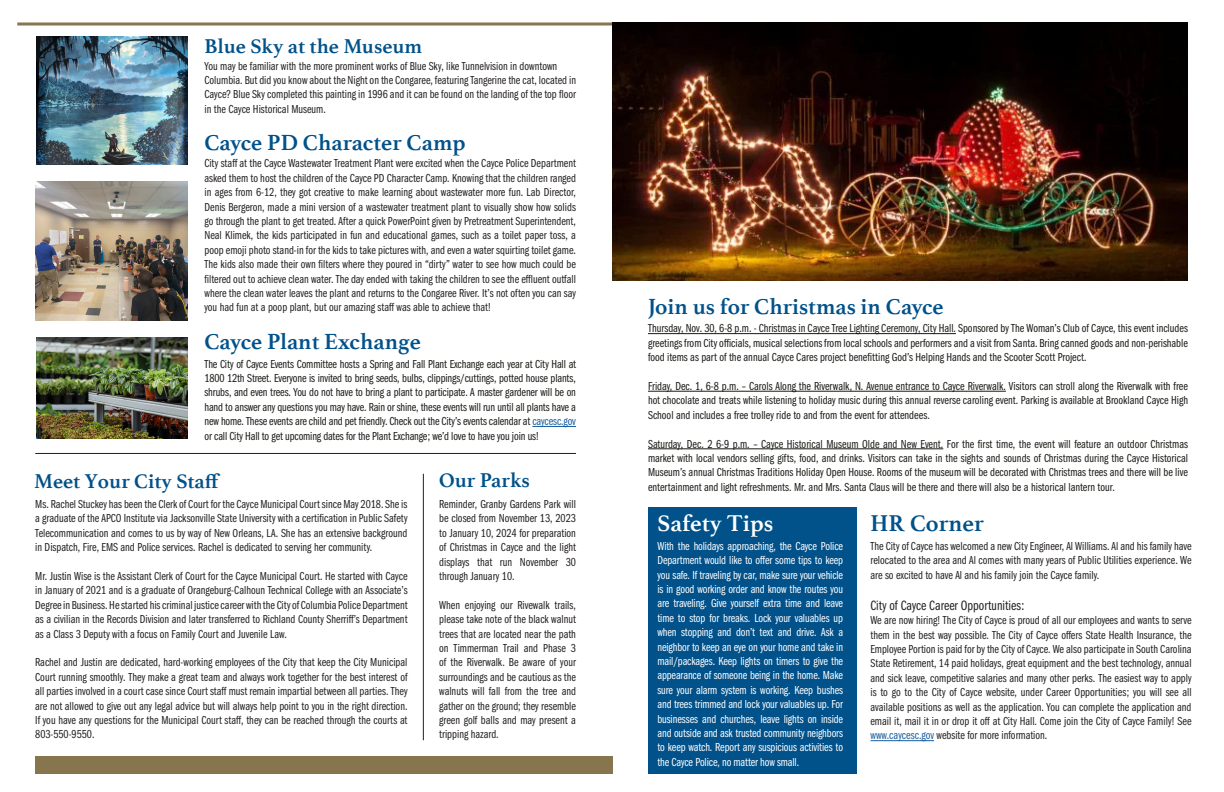
<style>
.page{position:relative;width:1224px;height:792px;background:#fff}
.page>*{position:absolute;margin:0;border:0;box-sizing:border-box;transform-origin:0 0}
.t1{font:700 24px "Athelas";color:#fff}
.t2{font:700 24px "Athelas";color:#01518a}
.t3{font:700 23px "Athelas";color:#01518a}
.t4{font:700 21px "Athelas";color:#01518a}
.t5{font:14px "Franklin Gothic URW Com Boo";color:#231f20}
.t6{font:12px/14.4px "Franklin Gothic URW Com Boo";color:#231f20;text-align:justify}
.t7{font:12px/14.4px "Franklin Gothic URW Com Boo";color:#181b15;text-align:justify}
.t8{font:12px/14.4px "Franklin Gothic URW Com Boo";letter-spacing:-.01em;color:#fff;text-align:justify}
.s1{color:#175d9e}
</style>
<div class="page">
<div style="left:648px;top:507px;width:208px;height:267px;background:#01518a"></div>
<hr style="left:648px;top:333px;width:308px;height:1px;background:#181b15">
<hr style="left:648px;top:391px;width:358px;height:1px;background:#181b15">
<hr style="left:648px;top:448px;width:295px;height:1px;background:#181b15">
<svg style="left:17px;top:22px;width:595px;height:4px"></svg>
<hr style="left:870px;top:740px;width:64px;height:1px;background:#175d9e">
<div style="left:35px;top:756px;width:577px;height:18px;background:#87754e"></div>
<hr style="left:35px;top:453px;width:541px;height:1px;background:#231f20">
<img style="left:612px;top:22px;width:576px;height:259px">
<hr style="left:532px;top:426px;width:44px;height:1px;background:#175d9e">
<img style="left:35px;top:182px;width:153px;height:138px">
<img style="left:36px;top:36px;width:152px;height:129px">
<img style="left:36px;top:337px;width:152px;height:101px">
<hr style="left:423px;top:474px;width:1px;height:266px;background:#231f20">
<p class="t4" style="left:204px;top:29px;width:219px">Blue Sky at the Museum</p>
<p class="t6" style="left:204px;top:58px;width:354px">You may be familiar with the more prominent works of Blue Sky, like Tunnelvision in downtown</p>
<p class="t6" style="left:204px;top:72px;width:373px">Columbia. But did you know about the Night on the Congaree, featuring Tangerine the cat, located in</p>
<p class="t6" style="left:204px;top:87px;width:373px">Cayce? Blue Sky completed this painting in 1996 and it can be found on the landing of the top floor in the Cayce Historical Museum.</p>
<p class="t3" style="left:204px;top:124px;width:263px">Cayce PD Character Camp</p>
<p class="t6" style="left:204px;top:156px;width:373px">City staff at the Cayce Wastewater Treatment Plant were excited when the Cayce Police Department asked them to host the children of the Cayce PD Character Camp. Knowing that the children ranged in ages from 6-12, they got creative to make learning about wastewater more fun. Lab Director, Denis Bergeron, made a mini version of a wastewater treatment plant to visually show how solids go through the plant to get treated. After a quick PowerPoint given by Pretreatment Superintendent, Neal Klimek, the kids participated in fun and educational games, such as a toilet paper toss, a poop emoji photo stand-in for the kids to take pictures with, and even a water squirting toilet game.<br>The kids also made their own filters where they poured in “dirty” water to see how much could be filtered out to achieve clean water. The day ended with taking the children to see the effluent outfall where the clean water leaves the plant and returns to the Congaree River. It’s not often you can say you had fun at a poop plant, but our amazing staff was able to achieve that!</p>
<p class="t3" style="left:204px;top:322px;width:218px">Cayce Plant Exchange</p>
<p class="t7" style="left:204px;top:356px;width:373px">The City of Cayce Events Committee hosts a Spring and Fall Plant Exchange each year at City Hall at 1800 12th Street. Everyone is invited to bring seeds, bulbs, clippings/cuttings, potted house plants, shrubs, and even trees. You do not have to bring a plant to participate. A master gardener will be on hand to answer any questions you may have. Rain or shine, these events will run until all plants have a new home. These events are child and pet friendly. Check out the City’s events calendar at <span class="s1">caycesc.gov </span>or call City Hall to get upcoming dates for the Plant Exchange; we’d love to have you join us!</p>
<p class="t4" style="left:34px;top:464px;width:188px">Meet Your City Staff</p>
<p class="t6" style="left:35px;top:496px;width:374px">Ms. Rachel Stuckey has been the Clerk of Court for the Cayce Municipal Court since May 2018. She is a graduate of the APCO Institute via Jacksonville State University with a certification in Public Safety Telecommunication and comes to us by way of New Orleans, LA. She has an extensive background in Dispatch, Fire, EMS and Police services. Rachel is dedicated to serving her community.</p>
<p class="t6" style="left:35px;top:568px;width:374px">Mr. Justin Wise is the Assistant Clerk of Court for the Cayce Municipal Court. He started with Cayce in January of 2021 and is a graduate of Orangeburg-Calhoun Technical College with an Associate’s Degree in Business. He started his criminal justice career with the City of Columbia Police Department as a civilian in the Records Division and later transferred to Richland County Sherriff’s Department as a Class 3 Deputy with a focus on Family Court and Juvenile Law.</p>
<p class="t6" style="left:35px;top:655px;width:374px">Rachel and Justin are dedicated, hard-working employees of the City that keep the City Municipal Court running smoothly. They make a great team and always work together for the best interest of all parties involved in a court case since Court staff must remain impartial between all parties. They are not allowed to give out any legal advice but will always help point to you in the right direction.<br>If you have any questions for the Municipal Court staff, they can be reached through the courts at 803-550-9550.</p>
<p class="t4" style="left:439px;top:463px;width:92px">Our Parks</p>
<p class="t6" style="left:439px;top:496px;width:138px">Reminder, Granby Gardens Park will be closed from November 13, 2023 to January 10, 2024 for preparation of Christmas in Cayce and the light displays that run November 30 through January 10.</p>
<p class="t6" style="left:439px;top:597px;width:138px">When enjoying our Rivewalk trails, please take note of the black walnut trees that are located near the path on Timmerman Trail and Phase 3 of the Riverwalk. Be aware of your surroundings and be cautious as the walnuts will fall from the tree and gather on the ground; they resemble green golf balls and may present a tripping hazard.</p>
<p class="t3" style="left:648px;top:288px;width:297px">Join us for Christmas in Cayce</p>
<p class="t7" style="left:648px;top:321px;width:542px">Thursday, Nov. 30, 6-8 p.m. - Christmas in Cayce Tree Lighting Ceremony, City Hall. Sponsored by The Woman’s Club of Cayce, this event includes greetings from City officials, musical selections from local schools and performers and a visit from Santa. Bring canned goods and non-perishable food items as part of the annual Cayce Cares project benefitting God’s Helping Hands and the Scooter Scott Project.</p>
<p class="t7" style="left:648px;top:378px;width:542px">Friday, Dec. 1, 6-8 p.m. – Carols Along the Riverwalk, N. Avenue entrance to Cayce Riverwalk. Visitors can stroll along the Riverwalk with free hot chocolate and treats while listening to holiday music during this annual reverse caroling event. Parking is available at Brookland Cayce High School and includes a free trolley ride to and from the event for attendees.</p>
<p class="t7" style="left:648px;top:436px;width:542px">Saturday, Dec. 2 6-9 p.m. – Cayce Historical Museum Olde and New Event. For the first time, the event will feature an outdoor Christmas market with local vendors selling gifts, food, and drinks. Visitors can take in the sights and sounds of Christmas during the Cayce Historical Museum’s annual Christmas Traditions Holiday Open House. Rooms of the museum will be decorated with Christmas trees and there will be live entertainment and light refreshments. Mr. and Mrs. Santa Claus will be there and there will also be a historical lantern tour.</p>
<p class="t1" style="left:658px;top:504px;width:117px">Safety Tips</p>
<p class="t8" style="left:658px;top:538px;width:187px">With the holidays approaching, the Cayce Police Department would like to offer some tips to keep you safe. If traveling by car, make sure your vehicle is in good working order and know the routes you are traveling. Give yourself extra time and leave time to stop for breaks. Lock your valuables up when stopping and don’t text and drive. Ask a neighbor to keep an eye on your home and take in mail/packages. Keep lights on timers to give the appearance of someone being in the home. Make sure your alarm system is working. Keep bushes and trees trimmed and lock your valuables up. For businesses and churches, leave lights on inside and outside and ask trusted community neighbors to keep watch. Report any suspicious activities to the Cayce Police, no matter how small.</p>
<p class="t2" style="left:870px;top:504px;width:115px">HR Corner</p>
<p class="t6" style="left:870px;top:538px;width:323px">The City of Cayce has welcomed a new City Engineer, Al Williams. Al and his family have relocated to the area and Al comes with many years of Public Utilities experience. We are so excited to have Al and his family join the Cayce family.</p>
<p class="t5" style="left:870px;top:596px;width:155px">City of Cayce Career Opportunities:</p>
<p class="t6" style="left:870px;top:613px;width:323px">We are now hiring! The City of Cayce is proud of all our employees and wants to serve them in the best way possible. The City of Cayce offers State Health Insurance, the Employee Portion is paid for by the City of Cayce. We also participate in South Carolina State Retirement, 14 paid holidays, great equipment and the best technology, annual and sick leave, competitive salaries and many other perks. The easiest way to apply is to go to the City of Cayce website, under Career Opportunities; you will see all available positions as well as the application. You can complete the application and email it, mail it in or drop it off at City Hall. Come join the City of Cayce Family! See <span class="s1">www.caycesc.gov</span> website for more information.</p>
</div>
